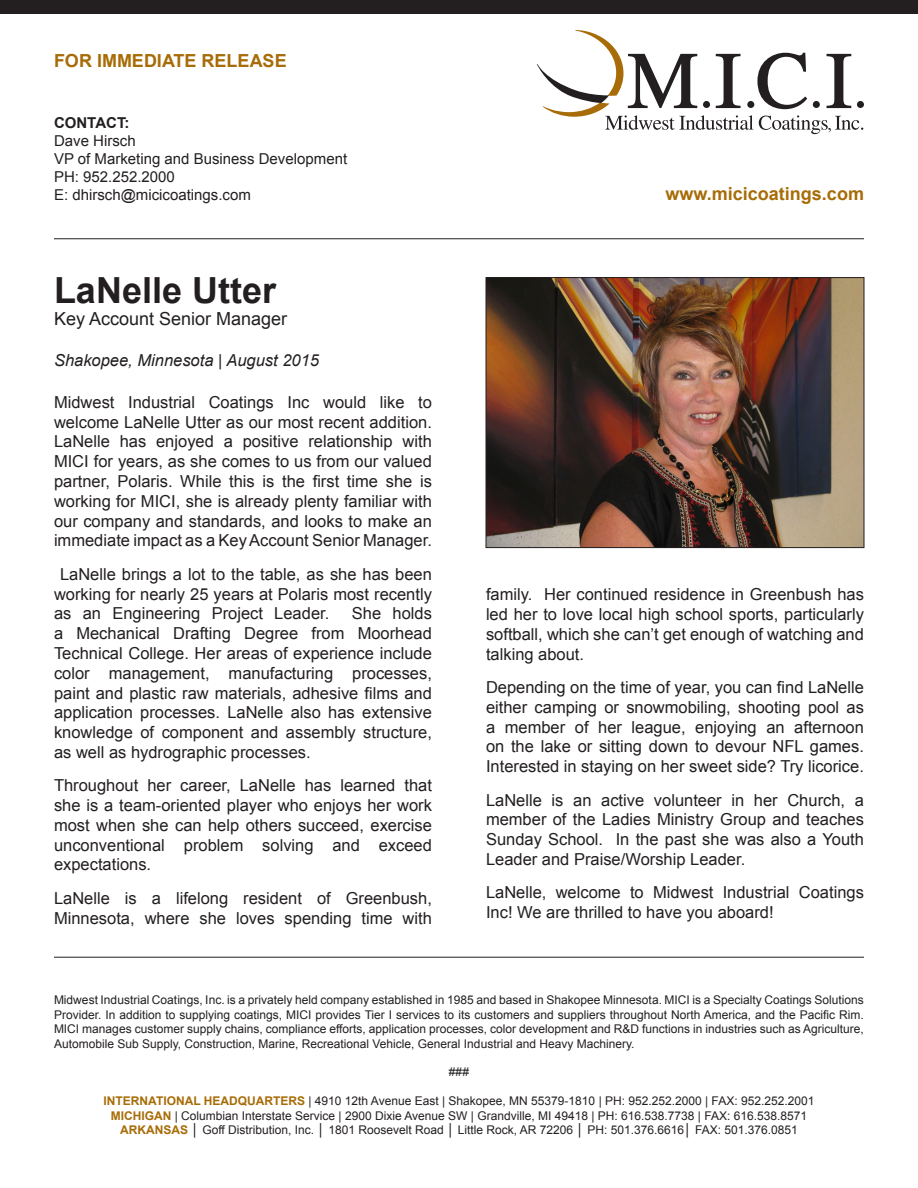
<style>
.page{position:relative;width:918px;height:1188px;background:#fff}
.page>*{position:absolute;margin:0;border:0;box-sizing:border-box;transform-origin:0 0}
.t1{font:700 36px "Arial";color:#231f20}
.t2{font:700 18px "Arial";color:#a76c07}
.t3{font:18px "Arial";color:#231f20}
.t4{font:16.5px/19.8px "Arial";color:#231f20;text-align:justify}
.t5{font:italic 16.5px "Arial";color:#231f20}
.t6{font:15px "Arial";color:#231f20}
.t7{font:700 15px "Arial";color:#231f20}
.t8{font:12px/14.4px "Arial";color:#231f20;text-align:justify}
.s1{font-weight:700;color:#a76c07}
</style>
<div class="page">
<div style="left:0;top:0;width:918px;height:14px;background:#231f20"></div>
<svg style="left:537px;top:30px;width:326px;height:104px"></svg>
<hr style="left:54px;top:238px;width:810px;height:1px;background:#231f20">
<hr style="left:54px;top:957px;width:810px;height:1px;background:#231f20">
<img style="left:488px;top:279px;width:374px;height:267px">
<div style="left:486px;top:277px;width:378px;height:271px;border:1px solid #231f20"></div>
<p class="t2" style="left:54px;top:49px;width:234px">FOR IMMEDIATE RELEASE</p>
<p class="t7" style="left:54px;top:113px;width:77px">CONTACT:</p>
<p class="t6" style="left:54px;top:131px;width:83px">Dave Hirsch</p>
<p class="t6" style="left:54px;top:149px;width:295px">VP of Marketing and Business Development</p>
<p class="t6" style="left:54px;top:167px;width:122px">PH: 952.252.2000</p>
<p class="t6" style="left:54px;top:185px;width:198px">E: dhirsch@micicoatings.com</p>
<p class="t2" style="left:666px;top:182px;width:200px">www.micicoatings.com</p>
<p class="t1" style="left:54px;top:267px;width:224px">LaNelle Utter</p>
<p class="t3" style="left:54px;top:307px;width:235px">Key Account Senior Manager</p>
<p class="t5" style="left:54px;top:351px;width:267px">Shakopee, Minnesota | August 2015</p>
<p class="t4" style="left:54px;top:392px;width:379px">Midwest Industrial Coatings Inc would like to welcome LaNelle Utter as our most recent addition.<br>LaNelle has enjoyed a positive relationship with MICI for years, as she comes to us from our valued partner, Polaris. While this is the first time she is working for MICI, she is already plenty familiar with our company and standards, and looks to make an immediate impact as a Key Account Senior Manager.</p>
<p class="t4" style="left:54px;top:564px;width:379px;text-indent:6px">LaNelle brings a lot to the table, as she has been working for nearly 25 years at Polaris most recently as an Engineering Project Leader.</p>
<p class="t4" style="left:54px;top:604px;width:379px;text-indent:298px">She holds a Mechanical Drafting Degree from Moorhead Technical College. Her areas of experience include color management, manufacturing processes, paint and plastic raw materials, adhesive films and application processes. LaNelle also has extensive knowledge of component and assembly structure, as well as hydrographic processes.</p>
<p class="t4" style="left:54px;top:776px;width:380px">Throughout her career, LaNelle has learned that she is a team-oriented player who enjoys her work most when she can help others succeed, exercise unconventional problem solving and exceed expectations.</p>
<p class="t4" style="left:54px;top:888px;width:379px">LaNelle is a lifelong resident of Greenbush,<br>Minnesota, where she loves spending time with</p>
<p class="t4" style="left:486px;top:585px;width:379px">family. Her continued residence in Greenbush has led her to love local high school sports, particularly softball, which she can’t get enough of watching and talking about.</p>
<p class="t4" style="left:486px;top:677px;width:379px">Depending on the time of year, you can find LaNelle either camping or snowmobiling, shooting pool as a member of her league, enjoying an afternoon on the lake or sitting down to devour NFL games.<br>Interested in staying on her sweet side? Try licorice.</p>
<p class="t4" style="left:486px;top:790px;width:380px">LaNelle is an active volunteer in her Church, a member of the Ladies Ministry Group and teaches Sunday School. In the past she was also a Youth Leader and Praise/Worship Leader.</p>
<p class="t4" style="left:486px;top:883px;width:379px">LaNelle, welcome to Midwest Industrial Coatings<br>Inc! We are thrilled to have you aboard!</p>
<p class="t8" style="left:54px;top:993px;width:811px">Midwest Industrial Coatings, Inc. is a privately held company established in 1985 and based in Shakopee Minnesota. MICI is a Specialty Coatings Solutions Provider. In addition to supplying coatings, MICI provides Tier I services to its customers and suppliers throughout North America, and the Pacific Rim.<br>MICI manages customer supply chains, compliance efforts, application processes, color development and R&amp;D functions in industries such as Agriculture, Automobile Sub Supply, Construction, Marine, Recreational Vehicle, General Industrial and Heavy Machinery.</p>
<p class="t8" style="left:449px;top:1065px;width:22px">###</p>
<p class="t8" style="left:104px;top:1094px;width:712px"><span class="s1">INTERNATIONAL HEADQUARTERS</span> | 4910 12th Avenue East | Shakopee, MN 55379-1810 | PH: 952.252.2000 | FAX: 952.252.2001</p>
<p class="t8" style="left:111px;top:1108px;width:698px"><span class="s1">MICHIGAN</span> | Columbian Interstate Service | 2900 Dixie Avenue SW | Grandville, MI 49418 | PH: 616.538.7738 | FAX: 616.538.8571</p>
<p class="t8" style="left:120px;top:1123px;width:679px"><span class="s1">ARKANSAS</span> │ Goff Distribution, Inc. │ 1801 Roosevelt Road │ Little Rock, AR 72206 │ PH: 501.376.6616│ FAX: 501.376.0851</p>
</div>
